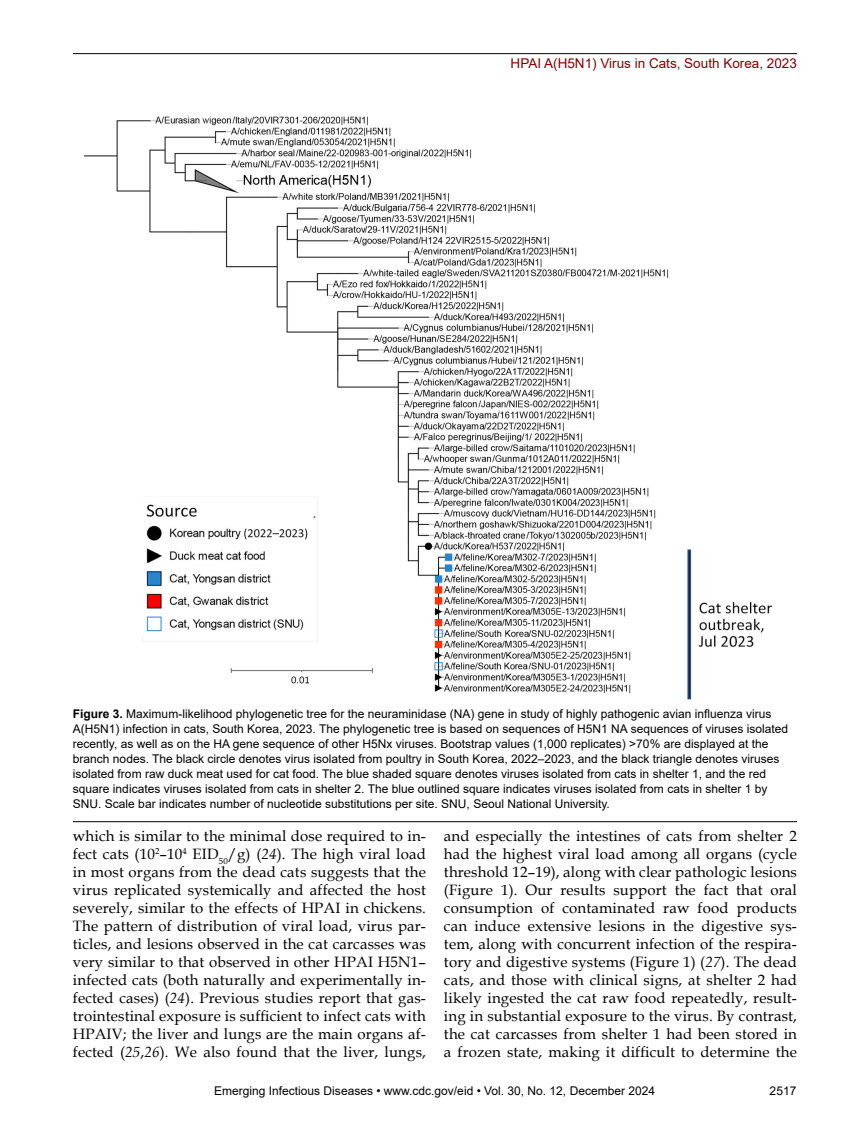
<style>
.page{position:relative;width:851px;height:1134px;background:#fff}
.page>*{position:absolute;margin:0;border:0;box-sizing:border-box;transform-origin:0 0}
.t1{font:15px/18px "Book Antiqua";letter-spacing:.01em;color:#000;text-align:justify}
.t2{font:13.5px "Arial";color:#820200}
.t3{font:12px/15px "Arial";color:#000}
.s1{font-weight:700}
.s2{font-style:italic}
</style>
<div class="page">
<hr style="left:73px;top:53px;width:723px;height:1px;background:#000">
<img style="left:83px;top:116px;width:690px;height:584px">
<hr style="left:73px;top:821px;width:723px;height:1px;background:#000">
<p class="t2" style="left:510px;top:54px;width:288px">HPAI A(H5N1) Virus in Cats, South Korea, 2023</p>
<p class="t3" style="left:73px;top:707px;width:716px"><span class="s1">Figure 3.</span> Maximum-likelihood phylogenetic tree for the neuraminidase (NA) gene in study of highly pathogenic avian influenza virus A(H5N1) infection in cats, South Korea, 2023. The phylogenetic tree is based on sequences of H5N1 NA sequences of viruses isolated recently, as well as on the HA gene sequence of other H5Nx viruses. Bootstrap values (1,000 replicates) &gt;70% are displayed at the branch nodes. The black circle denotes virus isolated from poultry in South Korea, 2022–2023, and the black triangle denotes viruses isolated from raw duck meat used for cat food. The blue shaded square denotes viruses isolated from cats in shelter 1, and the red square indicates viruses isolated from cats in shelter 2. The blue outlined square indicates viruses isolated from cats in shelter 1 by SNU. Scale bar indicates number of nucleotide substitutions per site. SNU, Seoul National University.</p>
<p class="t1" style="left:73px;top:827px;width:354px">which is similar to the minimal dose required to in&shy;fect cats (10<sup>2</sup>–10<sup>4</sup> EID<sub>50</sub>/g) (<span class="s2">24</span>). The high viral load in most organs from the dead cats suggests that the virus replicated systemically and affected the host severely, similar to the effects of HPAI in chickens.<br>The pattern of distribution of viral load, virus par&shy;ticles, and lesions observed in the cat carcasses was very similar to that observed in other HPAI H5N1– infected cats (both naturally and experimentally in&shy;fected cases) (<span class="s2">24</span>). Previous studies report that gas&shy;trointestinal exposure is sufficient to infect cats with HPAIV; the liver and lungs are the main organs af&shy;fected (<span class="s2">25</span>,<span class="s2">26</span>). We also found that the liver, lungs,</p>
<p class="t1" style="left:444px;top:827px;width:354px">and especially the intestines of cats from shelter 2 had the highest viral load among all organs (cycle threshold 12–19), along with clear pathologic lesions (Figure 1). Our results support the fact that oral consumption of contaminated raw food products can induce extensive lesions in the digestive sys&shy;tem, along with concurrent infection of the respira&shy;tory and digestive systems (Figure 1) (<span class="s2">27</span>). The dead cats, and those with clinical signs, at shelter 2 had likely ingested the cat raw food repeatedly, result&shy;ing in substantial exposure to the virus. By contrast, the cat carcasses from shelter 1 had been stored in a frozen state, making it difficult to determine the</p>
<p class="t3" style="left:214px;top:1084px;width:442px">Emerging Infectious Diseases • www.cdc.gov/eid • Vol. 30, No. 12, December 2024</p>
<p class="t3" style="left:769px;top:1084px;width:28px">2517</p>
</div>
